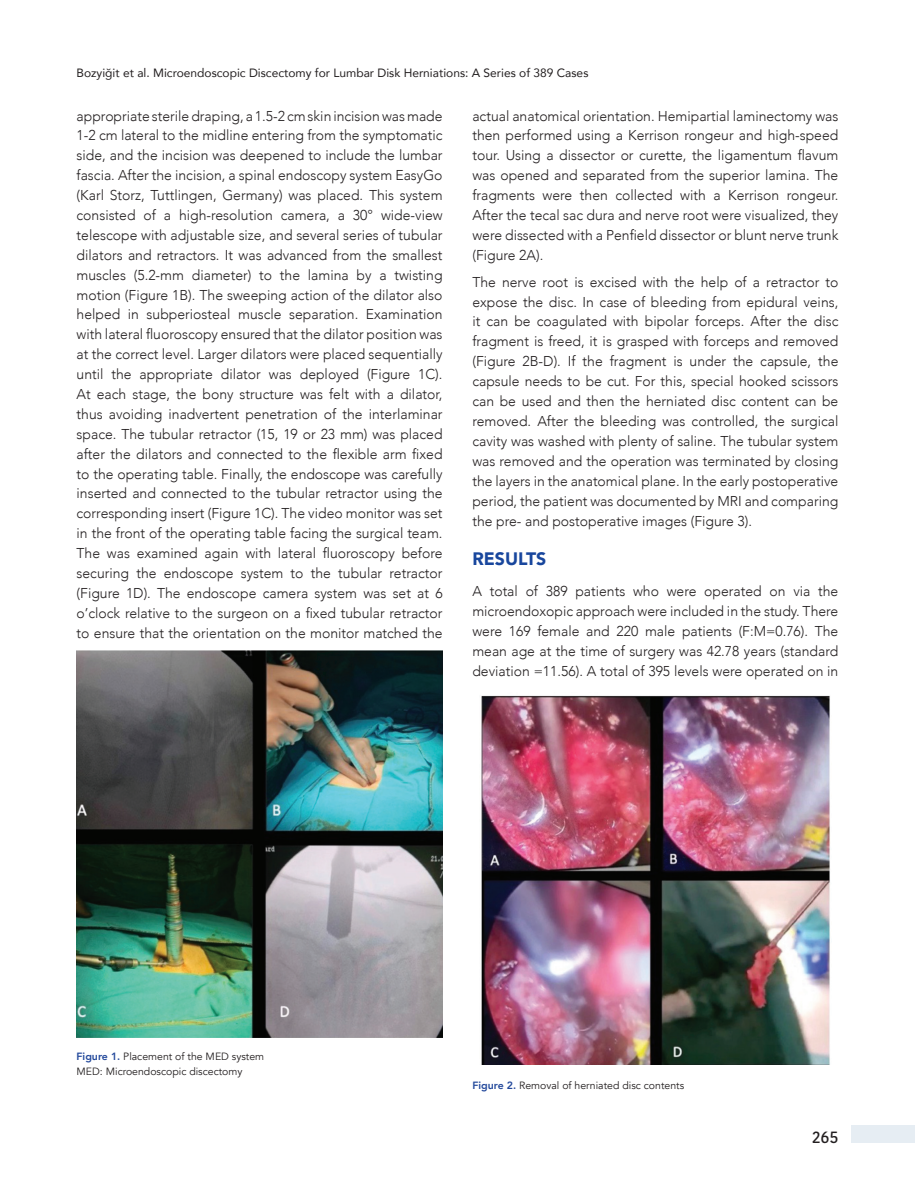
<style>
.page{position:relative;width:915px;height:1191px;background:#fff}
.page>*{position:absolute;margin:0;border:0;box-sizing:border-box;transform-origin:0 0}
.t1{font:900 18px "Avenir";color:#18469d}
.t2{font:500 16.5px "Kohinoor Devanagari";color:#231f20}
.t3{font:300 14.25px/20px "Avenir";color:#231f20;text-align:justify}
.t4{font:12px "Avenir";color:#231f20}
.t5{font:10.5px/14.7px "Avenir";color:#231f20}
.s1{font-weight:800;color:#22489b}
</style>
<div class="page">
<div style="left:850px;top:1125px;width:64px;height:17px;background:#e6edf3"></div>
<img style="left:77px;top:651px;width:365px;height:386px">
<img style="left:481px;top:695px;width:349px;height:369px">
<p class="t4" style="left:77px;top:64px;width:513px">Bozyiğit et al. Microendoscopic Discectomy for Lumbar Disk Herniations: A Series of 389 Cases</p>
<p class="t3" style="left:77px;top:106px;width:367px">appropriate sterile draping, a 1.5-2 cm skin incision was made 1-2 cm lateral to the midline entering from the symptomatic side, and the incision was deepened to include the lumbar fascia. After the incision, a spinal endoscopy system EasyGo (Karl Storz, Tuttlingen, Germany) was placed. This system consisted of a high-resolution camera, a 30° wide-view telescope with adjustable size, and several series of tubular dilators and retractors. It was advanced from the smallest muscles (5.2-mm diameter) to the lamina by a twisting motion (Figure 1B). The sweeping action of the dilator also helped in subperiosteal muscle separation. Examination with lateral fluoroscopy ensured that the dilator position was at the correct level. Larger dilators were placed sequentially until the appropriate dilator was deployed (Figure 1C).<br>At each stage, the bony structure was felt with a dilator, thus avoiding inadvertent penetration of the interlaminar space. The tubular retractor (15, 19 or 23 mm) was placed after the dilators and connected to the flexible arm fixed to the operating table. Finally, the endoscope was carefully inserted and connected to the tubular retractor using the corresponding insert (Figure 1C). The video monitor was set in the front of the operating table facing the surgical team.<br>The was examined again with lateral fluoroscopy before securing the endoscope system to the tubular retractor (Figure 1D). The endoscope camera system was set at 6 o’clock relative to the surgeon on a fixed tubular retractor to ensure that the orientation on the monitor matched the</p>
<p class="t3" style="left:472px;top:106px;width:367px">actual anatomical orientation. Hemipartial laminectomy was then performed using a Kerrison rongeur and high-speed tour. Using a dissector or curette, the ligamentum flavum was opened and separated from the superior lamina. The fragments were then collected with a Kerrison rongeur.<br>After the tecal sac dura and nerve root were visualized, they were dissected with a Penfield dissector or blunt nerve trunk (Figure 2A).</p>
<p class="t3" style="left:472px;top:272px;width:367px">The nerve root is excised with the help of a retractor to expose the disc. In case of bleeding from epidural veins, it can be coagulated with bipolar forceps. After the disc fragment is freed, it is grasped with forceps and removed (Figure 2B-D). If the fragment is under the capsule, the capsule needs to be cut. For this, special hooked scissors can be used and then the herniated disc content can be removed. After the bleeding was controlled, the surgical cavity was washed with plenty of saline. The tubular system was removed and the operation was terminated by closing the layers in the anatomical plane. In the early postoperative period, the patient was documented by MRI and comparing the pre- and postoperative images (Figure 3).</p>
<p class="t1" style="left:472px;top:543px;width:75px">RESULTS</p>
<p class="t3" style="left:472px;top:581px;width:367px">A total of 389 patients who were operated on via the microendoxopic approach were included in the study. There were 169 female and 220 male patients (F:M=0.76). The mean age at the time of surgery was 42.78 years (standard deviation =11.56). A total of 395 levels were operated on in</p>
<p class="t5" style="left:77px;top:1049px;width:189px"><span class="s1">Figure 1.</span> Placement of the MED system<br>MED: Microendoscopic discectomy</p>
<p class="t5" style="left:472px;top:1078px;width:213px"><span class="s1">Figure 2.</span> Removal of herniated disc contents</p>
<p class="t2" style="left:811px;top:1127px;width:28px">265</p>
</div>
